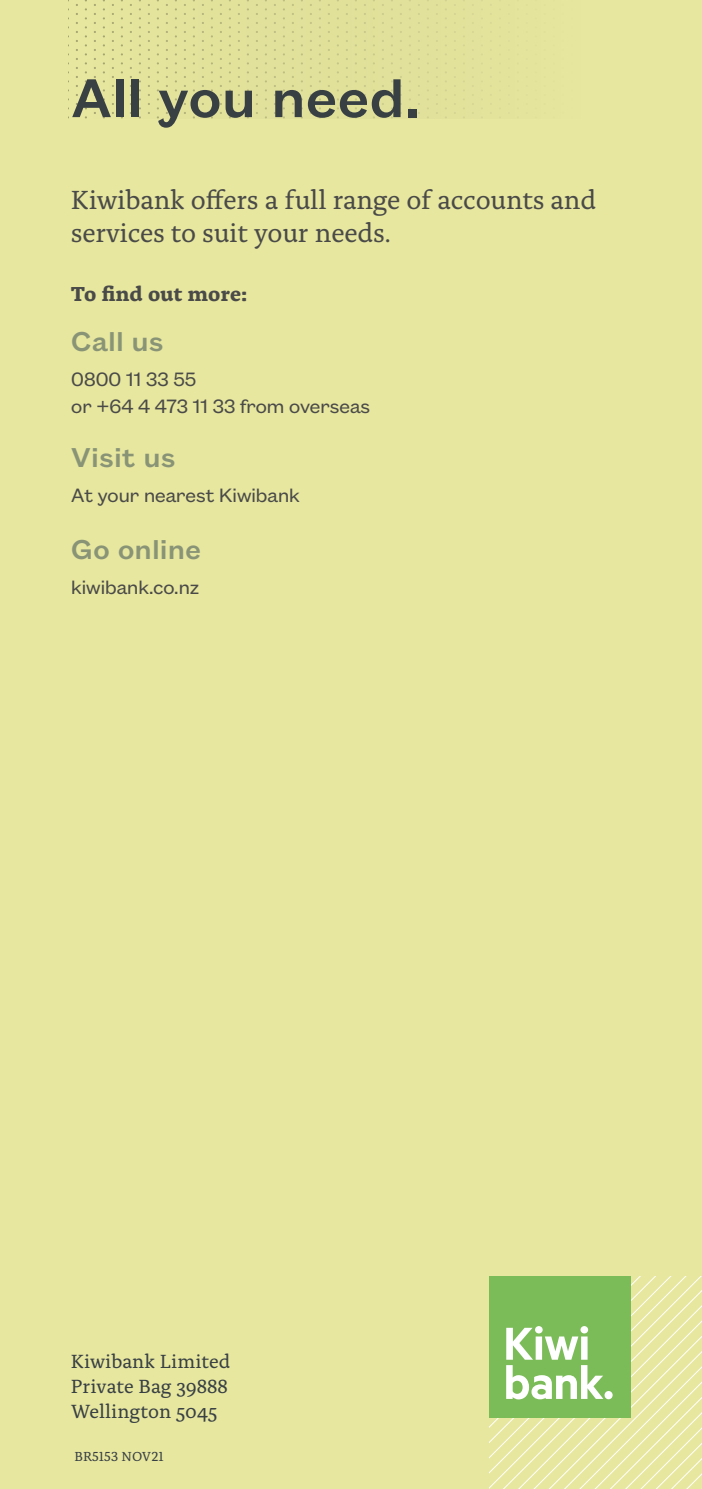
<style>
.page{position:relative;width:702px;height:1489px;background:#fff}
.page>*{position:absolute;margin:0;border:0;box-sizing:border-box;transform-origin:0 0}
.t1{font:500 60px "Founders Grotesk Text";letter-spacing:-.005em;color:#384044}
.t2{font:500 30px "Founders Grotesk Text";color:#899477}
.t3{font:27.5px/32.5px "Alda OT";letter-spacing:-.01em;color:#4a4a49}
.t4{font:21.25px/27.5px "Founders Grotesk Text";letter-spacing:-.03em;color:#4a4a49}
.t5{font:700 21.25px "Alda OT";letter-spacing:.005em;color:#4a4a49}
.t6{font:20px/25px "Alda OT";color:#384044}
.t7{font:13.75px "Alda OT";color:#384044}
</style>
<div class="page">
<div style="left:0;top:0;width:702px;height:1488px;background:#e7e79f"></div>
<div style="left:68px;top:0;width:633px;height:118px;background:#e3e39c"></div>
<svg style="left:489px;top:1276px;width:213px;height:212px"></svg>
<h1 class="t1" style="left:71px;top:57px;width:350px">All you need.</h1>
<p class="t3" style="left:71px;top:186px;width:527px">Kiwibank offers a full range of accounts and services to suit your needs.</p>
<p class="t5" style="left:71px;top:285px;width:178px">To find out more:</p>
<h2 class="t2" style="left:71px;top:321px;width:94px">Call us</h2>
<p class="t4" style="left:71px;top:364px;width:301px">0800 11 33 55<br>or +64 4 473 11 33 from overseas</p>
<h2 class="t2" style="left:71px;top:437px;width:106px">Visit us</h2>
<p class="t4" style="left:71px;top:479px;width:231px">At your nearest Kiwibank</p>
<h2 class="t2" style="left:71px;top:529px;width:132px">Go online</h2>
<p class="t4" style="left:71px;top:571px;width:130px">kiwibank.co.nz</p>
<p class="t6" style="left:71px;top:1350px;width:161px">Kiwibank Limited<br>Private Bag 39888<br>Wellington 5045</p>
<p class="t7" style="left:74px;top:1450px;width:91px">BR5153 NOV21</p>
</div>
